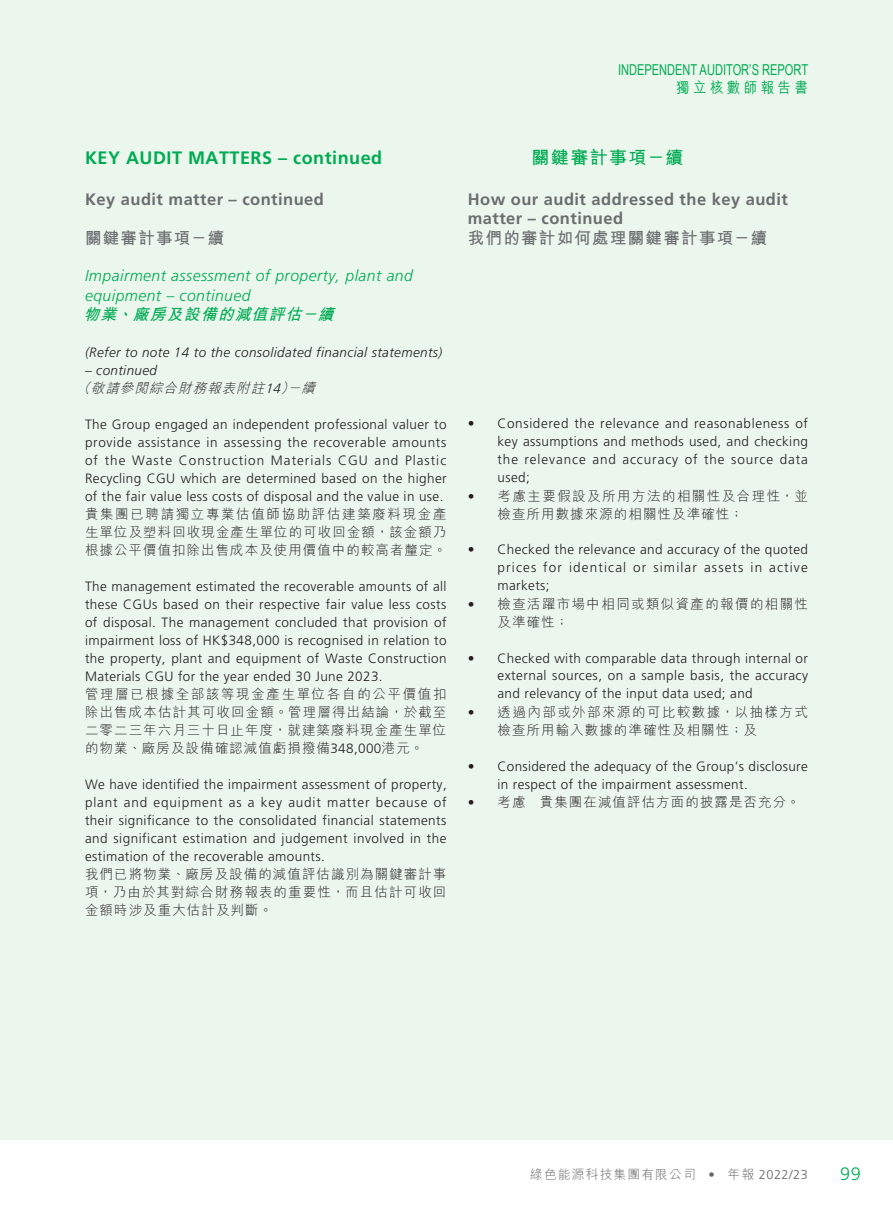
<style>
.page{position:relative;width:893px;height:1212px;background:#fff}
.page>*{position:absolute;margin:0;border:0;box-sizing:border-box;transform-origin:0 0}
.t1{font:700 18px "Frutiger LT Std";letter-spacing:.03em;color:#00ab53}
.t2{font:700 18px "M Hei HK";letter-spacing:.08em;color:#00ab53}
.t3{font:300 18px "Frutiger LT Std";color:#00ab53}
.t4{font:700 16.5px/19.5px "Frutiger LT Std";letter-spacing:.03em;color:#6c6d70}
.t5{font:700 16.5px "M Hei HK";letter-spacing:.08em;color:#6c6d70}
.t6{font:italic 300 15.75px/19.5px "Frutiger LT Std";letter-spacing:.03em;color:#00ab53}
.t7{font:italic 700 15.75px "M Hei HK";color:#00ab53}
.t8{font:15px "Arial Narrow";color:#00ab53;scale:.9 1}
.t9{font:500 15px "M Hei HK";letter-spacing:.25em;color:#00ab53;scale:.9 1}
.t10{font:300 13.5px/18px "Frutiger LT Std";letter-spacing:.03em;color:#231f20;text-align:justify}
.t11{font:300 13.5px/18px "M Hei HK";letter-spacing:.08em;color:#231f20;text-align:justify}
.t12{font:300 13.5px/18px "M Hei HK";letter-spacing:.105em;color:#231f20}
.t13{font:italic 300 13.5px "Frutiger LT Std";letter-spacing:.03em;color:#231f20}
.t14{font:300 13.5px/18px "M Hei HK";letter-spacing:.1em;color:#231f20}
.t15{font:italic 300 13.5px "M Hei HK";color:#231f20}
.t16{font:300 12.75px "M Hei HK";letter-spacing:.09em;color:#636366}
.s1{font-family:"Frutiger LT Std"}
</style>
<div class="page">
<div style="left:0;top:0;width:893px;height:1140px;background:#ebf6ed"></div>
<p class="t8" style="left:618px;top:58px;width:213px">INDEPENDENT AUDITOR’S REPORT</p>
<p class="t9" style="left:676px;top:77px;width:148px">獨立核數師報告書</p>
<h1 class="t1" style="left:85px;top:147px;width:299px">KEY AUDIT MATTERS – continued</h1>
<h1 class="t2" style="left:531px;top:144px;width:154px">關鍵審計事項－續</h1>
<p class="t4" style="left:85px;top:189px;width:240px">Key audit matter – continued</p>
<p class="t4" style="left:468px;top:189px;width:322px">How our audit addressed the key audit matter – continued</p>
<p class="t5" style="left:85px;top:225px;width:141px">關鍵審計事項－續</p>
<p class="t5" style="left:468px;top:225px;width:301px">我們的審計如何處理關鍵審計事項－續</p>
<p class="t6" style="left:85px;top:266px;width:329px">Impairment assessment of property, plant and equipment – continued</p>
<p class="t7" style="left:83px;top:303px;width:257px">物業、廠房及設備的減值評估－續</p>
<p class="t13" style="left:85px;top:344px;width:359px">(Refer to note 14 to the consolidated financial statements)</p>
<p class="t13" style="left:85px;top:362px;width:74px">– continued</p>
<p class="t15" style="left:77px;top:379px;width:244px">（敬請參閱綜合財務報表附註<span class="s1">14</span>）－續</p>
<p class="t10" style="left:85px;top:415px;width:363px">The Group engaged an independent professional valuer to provide assistance in assessing the recoverable amounts of the Waste Construction Materials CGU and Plastic Recycling CGU which are determined based on the higher of the fair value less costs of disposal and the value in use.</p>
<p class="t11" style="left:85px;top:505px;width:363px">貴集團已聘請獨立專業估值師協助評估建築廢料現金產生單位及塑料回收現金產生單位的可收回金額，該金額乃根據公平價值扣除出售成本及使用價值中的較高者釐定。</p>
<p class="t10" style="left:85px;top:577px;width:363px">The management estimated the recoverable amounts of all these CGUs based on their respective fair value less costs of disposal. The management concluded that provision of impairment loss of HK$348,000 is recognised in relation to the property, plant and equipment of Waste Construction Materials CGU for the year ended 30 June 2023.</p>
<p class="t11" style="left:85px;top:685px;width:363px">管理層已根據全部該等現金產生單位各自的公平價值扣除出售成本估計其可收回金額。管理層得出結論，於截至二零二三年六月三十日止年度，就建築廢料現金產生單位的物業、廠房及設備確認減值虧損撥備<span class="s1">348,000</span>港元。</p>
<p class="t10" style="left:85px;top:775px;width:363px">We have identified the impairment assessment of property, plant and equipment as a key audit matter because of their significance to the consolidated financial statements and significant estimation and judgement involved in the estimation of the recoverable amounts.</p>
<p class="t11" style="left:85px;top:865px;width:363px">我們已將物業、廠房及設備的減值評估識別為關鍵審計事項，乃由於其對綜合財務報表的重要性，而且估計可收回金額時涉及重大估計及判斷。</p>
<p class="t10" style="left:497px;top:415px;width:312px;text-indent:-30px">• Considered the relevance and reasonableness of key assumptions and methods used, and checking the relevance and accuracy of the source data used;</p>
<p class="t12" style="left:497px;top:487px;width:312px;text-indent:-30px"><span class="s1">•</span> 考慮主要假設及所用方法的相關性及合理性，並檢查所用數據來源的相關性及準確性；</p>
<p class="t10" style="left:497px;top:541px;width:312px;text-indent:-30px">• Checked the relevance and accuracy of the quoted prices for identical or similar assets in active markets;</p>
<p class="t14" style="left:497px;top:595px;width:312px;text-indent:-30px"><span class="s1">•</span> 檢查活躍市場中相同或類似資產的報價的相關性及準確性；</p>
<p class="t10" style="left:497px;top:649px;width:312px;text-indent:-30px">• Checked with comparable data through internal or external sources, on a sample basis, the accuracy and relevancy of the input data used; and</p>
<p class="t12" style="left:497px;top:703px;width:312px;text-indent:-30px"><span class="s1">•</span> 透過內部或外部來源的可比較數據，以抽樣方式檢查所用輸入數據的準確性及相關性；及</p>
<p class="t10" style="left:497px;top:757px;width:312px;text-indent:-30px">• Considered the adequacy of the Group’s disclosure in respect of the impairment assessment.</p>
<p class="t11" style="left:468px;top:793px;width:334px"><span class="s1">•</span> 考慮 貴集團在減值評估方面的披露是否充分。</p>
<p class="t16" style="left:530px;top:1165px;width:279px">綠色能源科技集團有限公司 <span class="s1">•</span> 年報 <span class="s1">2022/23</span></p>
<h1 class="t3" style="left:840px;top:1164px;width:22px">99</h1>
</div>
